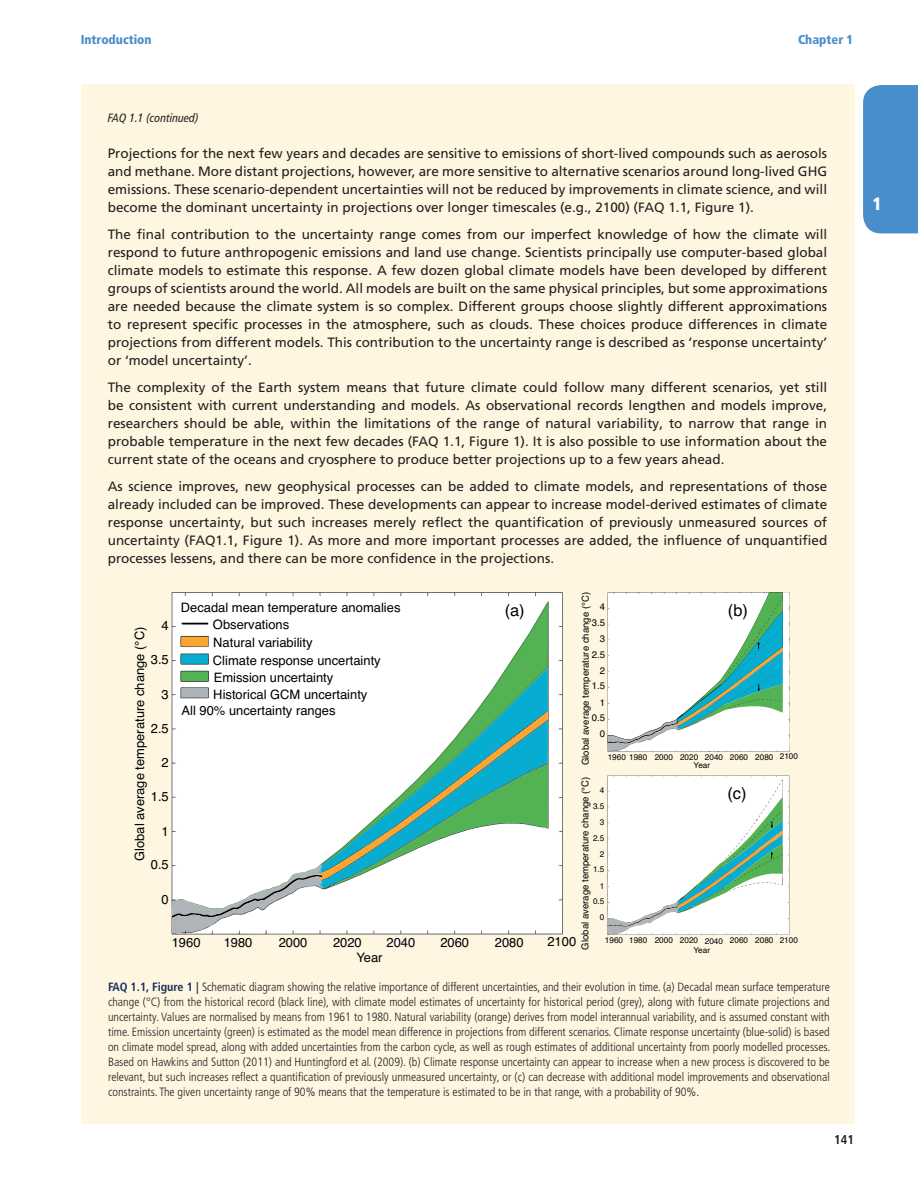
<style>
.page{position:relative;width:918px;height:1188px;background:#fff}
.page>*{position:absolute;margin:0;border:0;box-sizing:border-box;transform-origin:0 0}
.t1{font:900 condensed 18px "Frutiger LT Pro";color:#fff}
.t2{font:16.35px "Helvetica";color:#000001}
.SPM_TFE_Box_Body{font:13.5px/18px "Frutiger LT Pro";color:#231f20;text-align:justify}
.t3{font:12.9px "Helvetica";color:#000001}
.t4{font:900 condensed 12.75px "Frutiger LT Pro";color:#488ecb}
.t5{font:700 condensed 12.75px "Frutiger LT Pro";color:#231f20}
.Figure_Caption{font:300 condensed 12px/15px "Frutiger LT Pro";color:#231f20;text-align:justify}
.SPM_TFE_Box_Body-2{font:italic condensed 12px "Frutiger LT Pro";color:#231f20}
.t6{font:9.6px "Helvetica";color:#000001}
.t7{font:8.25px "Helvetica";color:#000001}
.s1{font-weight:700;color:#172f5b}
</style>
<div class="page">
<div style="left:863px;top:85px;width:55px;height:148px;background:#488ecb"></div>
<div style="left:81px;top:85px;width:773px;height:1039px;background:#fef6e1"></div>
<div style="left:171px;top:592px;width:392px;height:343px;background:#fff"></div>
<svg style="left:140px;top:678px;width:4px;height:9px"></svg>
<svg style="left:140px;top:755px;width:5px;height:3px"></svg>
<svg style="left:140px;top:784px;width:4px;height:10px"></svg>
<svg style="left:171px;top:602px;width:378px;height:344px;background:#d9ece6"></svg>
<svg style="left:607px;top:592px;width:183px;height:165px;background:#d4eae4"></svg>
<svg style="left:607px;top:775px;width:183px;height:171px;background:#e4f0ea"></svg>
<p class="t4" style="left:81px;top:32px;width:72px">Introduction</p>
<p class="t4" style="left:798px;top:32px;width:57px">Chapter 1</p>
<p class="SPM_TFE_Box_Body-2" style="left:108px;top:111px;width:92px">FAQ 1.1 (continued)</p>
<p class="SPM_TFE_Box_Body" style="left:108px;top:144px;width:721px">Projections for the next few years and decades are sensitive to emissions of short-lived compounds such as aerosols and methane. More distant projections, however, are more sensitive to alternative scenarios around long-lived GHG emissions. These scenario-dependent uncertainties will not be reduced by improvements in climate science, and will become the dominant uncertainty in projections over longer timescales (e.g., 2100) (FAQ 1.1, Figure 1).</p>
<p class="SPM_TFE_Box_Body" style="left:108px;top:225px;width:721px">The final contribution to the uncertainty range comes from our imperfect knowledge of how the climate will respond to future anthropogenic emissions and land use change. Scientists principally use computer-based global climate models to estimate this response. A few dozen global climate models have been developed by different groups of scientists around the world. All models are built on the same physical principles, but some approximations are needed because the climate system is so complex. Different groups choose slightly different approximations to represent specific processes in the atmosphere, such as clouds. These choices produce differences in climate projections from different models. This contribution to the uncertainty range is described as ‘response uncertainty’ or ‘model uncertainty’.</p>
<p class="SPM_TFE_Box_Body" style="left:108px;top:378px;width:721px">The complexity of the Earth system means that future climate could follow many different scenarios, yet still be consistent with current understanding and models. As observational records lengthen and models improve, researchers should be able, within the limitations of the range of natural variability, to narrow that range in probable temperature in the next few decades (FAQ 1.1, Figure 1). It is also possible to use information about the current state of the oceans and cryosphere to produce better projections up to a few years ahead.</p>
<p class="SPM_TFE_Box_Body" style="left:108px;top:477px;width:721px">As science improves, new geophysical processes can be added to climate models, and representations of those already included can be improved. These developments can appear to increase model-derived estimates of climate response uncertainty, but such increases merely reflect the quantification of previously unmeasured sources of uncertainty (FAQ1.1, Figure 1). As more and more important processes are added, the influence of unquantified processes lessens, and there can be more confidence in the projections.</p>
<p class="t6" style="left:578px;top:765px;width:175px;rotate:-90deg">Global average temperature change (°C)</p>
<p class="t3" style="left:181px;top:598px;width:221px">Decadal mean temperature anomalies</p>
<p class="t3" style="left:213px;top:615px;width:78px">Observations</p>
<p class="t3" style="left:213px;top:632px;width:101px">Natural variability</p>
<p class="t3" style="left:213px;top:650px;width:169px">Climate response uncertainty</p>
<p class="t3" style="left:214px;top:668px;width:121px">Emission uncertainty</p>
<p class="t3" style="left:213px;top:684px;width:156px">Historical GCM uncertainty</p>
<p class="t3" style="left:182px;top:700px;width:156px">All 90% uncertainty ranges</p>
<p class="t6" style="left:600px;top:599px;width:7px">4</p>
<p class="t2" style="left:728px;top:597px;width:22px">(b)</p>
<p class="t2" style="left:505px;top:598px;width:22px">(a)</p>
<p class="t6" style="left:592px;top:615px;width:15px">3.5</p>
<p class="t3" style="left:162px;top:616px;width:9px">4</p>
<p class="t3" style="left:130px;top:861px;width:236px;rotate:-90deg">Global average temperature change (°C)</p>
<p class="t6" style="left:600px;top:631px;width:7px">3</p>
<p class="t6" style="left:592px;top:647px;width:15px">2.5</p>
<p class="t3" style="left:151px;top:650px;width:20px">3.5</p>
<p class="t6" style="left:600px;top:663px;width:7px">2</p>
<p class="t6" style="left:592px;top:678px;width:15px">1.5</p>
<p class="t3" style="left:162px;top:684px;width:9px">3</p>
<p class="t6" style="left:600px;top:695px;width:7px">1</p>
<p class="t6" style="left:592px;top:710px;width:15px">0.5</p>
<p class="t3" style="left:151px;top:718px;width:20px">2.5</p>
<p class="t6" style="left:600px;top:727px;width:7px">0</p>
<p class="t7" style="left:608px;top:750px;width:192px">1960 1980 2000 2020 2040 2060 2080 2100</p>
<p class="t3" style="left:162px;top:752px;width:9px">2</p>
<p class="t7" style="left:694px;top:759px;width:18px">Year</p>
<p class="t6" style="left:578px;top:950px;width:175px;rotate:-90deg">Global average temperature change (°C)</p>
<p class="Figure_Caption" style="left:108px;top:980px;width:724px"><span class="s1">FAQ 1.1, Figure 1 |</span> Schematic diagram showing the relative importance of different uncertainties, and their evolution in time. (a) Decadal mean surface temperature change (°C) from the historical record (black line), with climate model estimates of uncertainty for historical period (grey), along with future climate projections and uncertainty. Values are normalised by means from 1961 to 1980. Natural variability (orange) derives from model interannual variability, and is assumed constant with time. Emission uncertainty (green) is estimated as the model mean difference in projections from different scenarios. Climate response uncertainty (blue-solid) is based on climate model spread, along with added uncertainties from the carbon cycle, as well as rough estimates of additional uncertainty from poorly modelled processes.<br>Based on Hawkins and Sutton (2011) and Huntingford et al. (2009). (b) Climate response uncertainty can appear to increase when a new process is discovered to be relevant, but such increases reflect a quantification of previously unmeasured uncertainty, or (c) can decrease with additional model improvements and observational constraints. The given uncertainty range of 90% means that the temperature is estimated to be in that range, with a probability of 90%.</p>
<p class="t7" style="left:600px;top:784px;width:6px">4</p>
<p class="t2" style="left:728px;top:781px;width:21px">(c)</p>
<p class="t3" style="left:151px;top:786px;width:20px">1.5</p>
<p class="t7" style="left:593px;top:800px;width:13px">3.5</p>
<p class="t7" style="left:600px;top:816px;width:6px">3</p>
<p class="t3" style="left:162px;top:821px;width:9px">1</p>
<p class="t7" style="left:593px;top:831px;width:13px">2.5</p>
<p class="t7" style="left:600px;top:847px;width:6px">2</p>
<p class="t3" style="left:151px;top:855px;width:20px">0.5</p>
<p class="t7" style="left:593px;top:863px;width:13px">1.5</p>
<p class="t7" style="left:600px;top:879px;width:6px">1</p>
<p class="t3" style="left:162px;top:890px;width:9px">0</p>
<p class="t7" style="left:593px;top:895px;width:13px">0.5</p>
<p class="t7" style="left:600px;top:911px;width:6px">0</p>
<p class="t3" style="left:172px;top:932px;width:30px">1960</p>
<p class="t3" style="left:224px;top:932px;width:30px">1980</p>
<p class="t3" style="left:279px;top:932px;width:30px">2000</p>
<p class="t3" style="left:333px;top:932px;width:30px">2020</p>
<p class="t3" style="left:387px;top:933px;width:30px">2040</p>
<p class="t3" style="left:440px;top:933px;width:30px">2060</p>
<p class="t3" style="left:495px;top:932px;width:30px">2080</p>
<p class="t3" style="left:547px;top:932px;width:30px">2100</p>
<p class="t7" style="left:605px;top:934px;width:195px">1960 1980 2000 2020 2040 2060 2080 2100</p>
<p class="t7" style="left:694px;top:944px;width:18px">Year</p>
<p class="t3" style="left:356px;top:947px;width:28px">Year</p>
<p class="t5" style="left:834px;top:1132px;width:21px">141</p>
<h1 class="t1" style="left:873px;top:193px;width:11px">1</h1>
</div>
